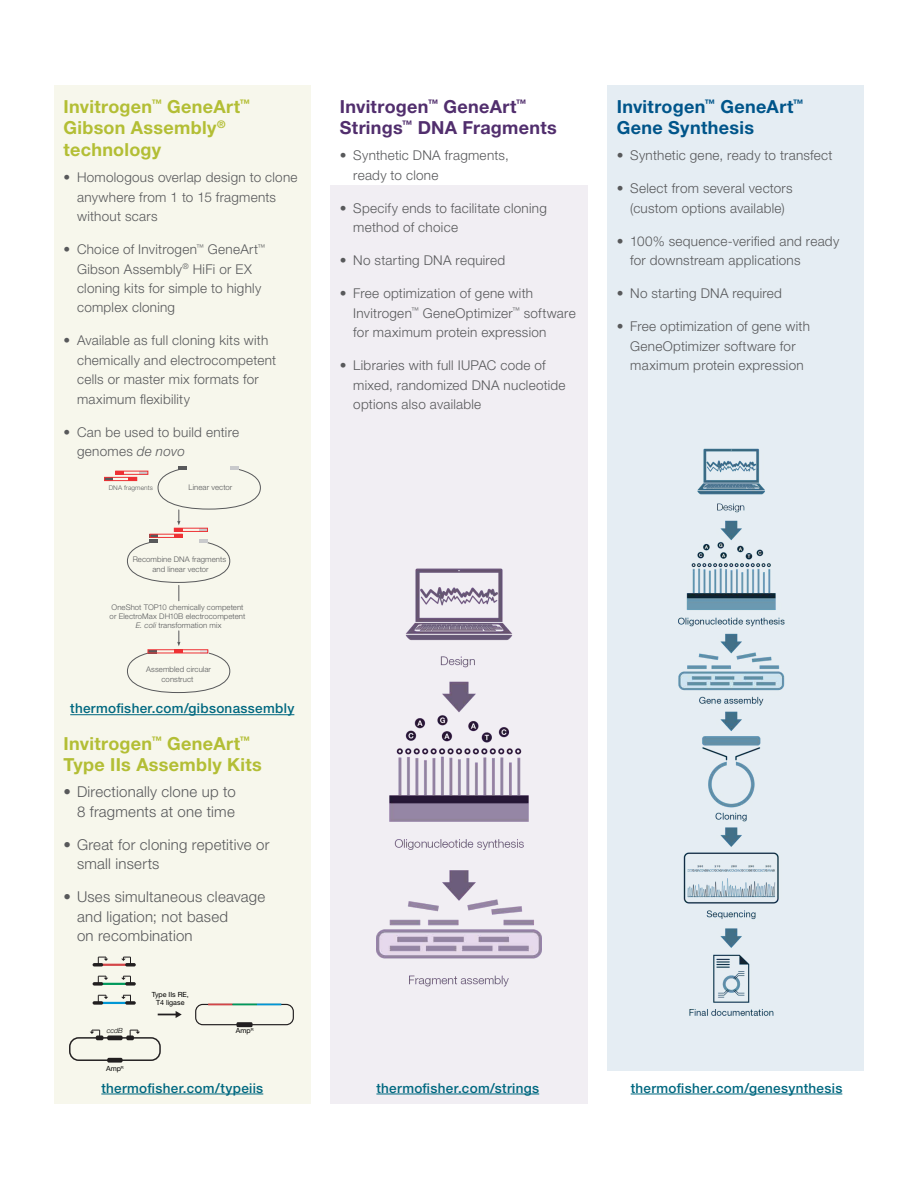
<style>
.page{position:relative;width:918px;height:1188px;background:#fff}
.page>*{position:absolute;margin:0;border:0;box-sizing:border-box;transform-origin:0 0}
.t1{font:700 18px/21.6px "Helvetica Neue LTW1 G";letter-spacing:.015em;color:#b3be35}
.t2{font:700 18px/21.6px "Helvetica Neue LTW1 G";letter-spacing:.015em;color:#512e6d}
.t3{font:700 18px/21.6px "Helvetica Neue LTW1 G";letter-spacing:.02em;color:#00558a}
.t4{font:300 15px/19.5px "Helvetica Neue LTW1 G";letter-spacing:.015em;color:#58595b}
.t5{font:300 13.5px/19.5px "Helvetica Neue LTW1 G";letter-spacing:.02em;color:#58595b}
.t6{font:500 13.5px "Helvetica Neue LTW1 G";letter-spacing:.025em;color:#006880}
.t7{font:300 7.8px/9.3px "Helvetica Neue LTW1 G";letter-spacing:.01em;color:#58595b;text-align:center}
.t8{font:7.05px/8.6px "Helvetica Neue LTW1 G";color:#000;text-align:center}
.t9{font:italic 300 7.05px "Helvetica Neue LTW1 G";color:#000}
.t10{font:300 6.45px "Helvetica Neue LTW1 G";letter-spacing:.015em;color:#58595b}
.s1{font-style:italic}
</style>
<div class="page">
<img style="left:331px;top:185px;width:256px;height:919px">
<div style="left:54px;top:86px;width:256px;height:1018px;background:#f7f7ec"></div>
<hr style="left:101px;top:1094px;width:162px;height:1px;background:#006880">
<hr style="left:376px;top:1094px;width:163px;height:1px;background:#006880">
<div style="left:608px;top:86px;width:256px;height:984px;background:#e5edf3"></div>
<hr style="left:70px;top:714px;width:224px;height:1px;background:#006880">
<svg style="left:104px;top:466px;width:157px;height:135px"></svg>
<svg style="left:127px;top:631px;width:103px;height:62px"></svg>
<hr style="left:98px;top:964px;width:33px;height:2px;background:#d44648">
<svg style="left:93px;top:963px;width:10px;height:4px"></svg>
<svg style="left:125px;top:963px;width:11px;height:4px"></svg>
<svg style="left:98px;top:957px;width:10px;height:8px"></svg>
<svg style="left:121px;top:957px;width:10px;height:8px"></svg>
<hr style="left:98px;top:983px;width:33px;height:2px;background:#00995c">
<svg style="left:125px;top:982px;width:11px;height:4px"></svg>
<svg style="left:93px;top:982px;width:10px;height:4px"></svg>
<svg style="left:121px;top:976px;width:10px;height:8px"></svg>
<svg style="left:98px;top:976px;width:10px;height:8px"></svg>
<hr style="left:98px;top:1002px;width:33px;height:2px;background:#0097d5">
<svg style="left:93px;top:1001px;width:10px;height:4px"></svg>
<svg style="left:125px;top:1001px;width:11px;height:4px"></svg>
<svg style="left:98px;top:995px;width:10px;height:8px"></svg>
<svg style="left:121px;top:995px;width:10px;height:8px"></svg>
<svg style="left:158px;top:1011px;width:24px;height:7px"></svg>
<div style="left:107px;top:1058px;width:16px;height:5px;background:#221f20;border-radius:2px"></div>
<hr style="left:107px;top:1036px;width:16px;height:4px;background:#221f20;border-radius:2px">
<svg style="left:126px;top:1030px;width:14px;height:10px"></svg>
<svg style="left:90px;top:1030px;width:13px;height:10px"></svg>
<div style="left:69px;top:1037px;width:92px;height:24px;border:1px solid #221f20;border-radius:9px"></div>
<div style="left:237px;top:1022px;width:16px;height:5px;background:#221f20"></div>
<div style="left:195px;top:1004px;width:99px;height:21px;border:1px solid #221f20;border-radius:7px"></div>
<svg style="left:208px;top:1004px;width:73px;height:1px"></svg>
<hr style="left:631px;top:1094px;width:211px;height:1px;background:#006880">
<h1 class="t1" style="left:64px;top:95px;width:188px">Invitrogen<sup>™</sup> GeneArt<sup>™<br></sup>Gibson Assembly<sup>® </sup>technology</h1>
<p class="t5" style="left:77px;top:167px;width:222px;text-indent:-14px">• Homologous overlap design to clone anywhere from 1 to 15 fragments without scars</p>
<p class="t5" style="left:77px;top:239px;width:190px;text-indent:-13px">• Choice of Invitrogen<sup>™</sup> GeneArt<sup>™<br></sup>Gibson Assembly<sup>®</sup> HiFi or EX cloning kits for simple to highly complex cloning</p>
<p class="t5" style="left:77px;top:331px;width:201px;text-indent:-14px">• Available as full cloning kits with chemically and electrocompetent cells or master mix formats for maximum flexibility</p>
<p class="t5" style="left:77px;top:422px;width:164px;text-indent:-14px">• Can be used to build entire genomes <span class="s1">de novo</span></p>
<p class="t10" style="left:109px;top:484px;width:46px">DNA fragments</p>
<p class="t7" style="left:188px;top:482px;width:45px">Linear vector</p>
<p class="t7" style="left:133px;top:555px;width:95px">Recombine DNA fragments and linear vector</p>
<p class="t7" style="left:110px;top:602px;width:137px">OneShot TOP10 chemically competent or ElectroMax DH10B electrocompetent<br><span class="s1">E. coli</span> transformation mix</p>
<p class="t7" style="left:146px;top:665px;width:66px">Assembled circular construct</p>
<p class="t6" style="left:70px;top:700px;width:226px">thermofisher.com/gibsonassembly</p>
<h1 class="t1" style="left:64px;top:732px;width:200px">Invitrogen<sup>™</sup> GeneArt<sup>™<br></sup>Type IIs Assembly Kits</h1>
<p class="t4" style="left:64px;top:782px;width:174px;text-align:right">• Directionally clone up to<br>8 fragments at one time</p>
<p class="t4" style="left:77px;top:835px;width:194px;text-indent:-14px">• Great for cloning repetitive or small inserts</p>
<p class="t4" style="left:77px;top:887px;width:190px;text-indent:-14px">• Uses simultaneous cleavage and ligation; not based<br>on recombination</p>
<p class="t8" style="left:152px;top:990px;width:39px">Type IIs RE,<br>T4 ligase</p>
<p class="t9" style="left:107px;top:1026px;width:18px">ccdB</p>
<p class="t8" style="left:236px;top:1027px;width:19px">Amp<sup>R</sup></p>
<p class="t8" style="left:106px;top:1064px;width:19px">Amp<sup>R</sup></p>
<h1 class="t2" style="left:340px;top:95px;width:219px">Invitrogen<sup>™</sup> GeneArt<sup>™<br></sup>Strings<sup>™</sup> DNA Fragments</h1>
<p class="t5" style="left:353px;top:146px;width:157px;text-indent:-14px">• Synthetic DNA fragments, ready to clone</p>
<p class="t5" style="left:353px;top:198px;width:195px;text-indent:-14px">• Specify ends to facilitate cloning method of choice</p>
<p class="t5" style="left:340px;top:251px;width:167px">• No starting DNA required</p>
<p class="t5" style="left:353px;top:284px;width:224px;text-indent:-13px">• Free optimization of gene with<br>Invitrogen<sup>™</sup> GeneOptimizer<sup>™</sup> software for maximum protein expression</p>
<p class="t5" style="left:353px;top:356px;width:214px;text-indent:-14px">• Libraries with full IUPAC code of mixed, randomized DNA nucleotide options also available</p>
<p class="t6" style="left:101px;top:1080px;width:163px">thermofisher.com/typeiis</p>
<p class="t6" style="left:376px;top:1080px;width:164px">thermofisher.com/strings</p>
<h1 class="t3" style="left:617px;top:95px;width:188px">Invitrogen<sup>™</sup> GeneArt<sup>™<br></sup>Gene Synthesis</h1>
<p class="t5" style="left:617px;top:146px;width:217px">• Synthetic gene, ready to transfect</p>
<p class="t5" style="left:617px;top:179px;width:177px;text-align:center">• Select from several vectors (custom options available)</p>
<p class="t5" style="left:630px;top:231px;width:211px;text-indent:-14px">• 100% sequence-verified and ready for downstream applications</p>
<p class="t5" style="left:617px;top:284px;width:167px">• No starting DNA required</p>
<p class="t5" style="left:617px;top:317px;width:195px;text-align:center">• Free optimization of gene with<br>GeneOptimizer software for maximum protein expression</p>
<p class="t6" style="left:631px;top:1080px;width:213px">thermofisher.com/genesynthesis</p>
</div>
